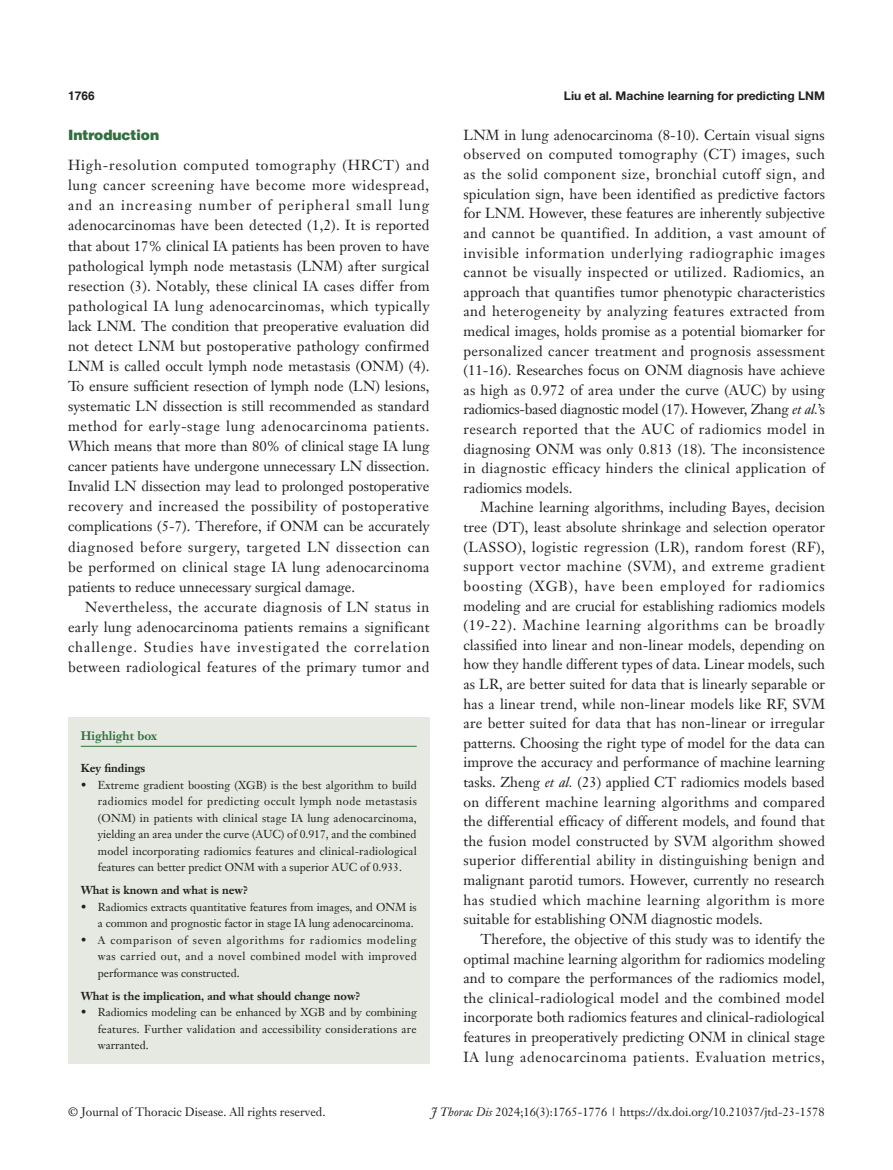
<style>
.page{position:relative;width:893px;height:1170px;background:#fff}
.page>*{position:absolute;margin:0;border:0;box-sizing:border-box;transform-origin:0 0}
.t1{font:14.25px/19.6px "Janson Text LT";letter-spacing:.025em;color:#231f20;text-align:justify}
._1ji-zhengti{font:900 14.25px "Helvetica";color:#30703e}
.t2{font:12px "Janson Text LT";color:#231f20}
.t3{font:700 12px "Helvetica Neue LT Pro";color:#231f20}
.Cite{font:700 12px "Janson Text LT";color:#30703e}
.t4{font:700 12px "Helvetica";color:#231f20}
.box-zhengwen{font:11.25px/16.5px "Janson Text LT";color:#231f20;text-align:justify}
.box-biaoti-1_5mm{font:700 11.25px "Janson Text LT";color:#231f20}
.box-biaoti{font:700 11.25px "Janson Text LT";color:#231f20}
.s1{font-style:italic}
</style>
<div class="page">
<div style="left:68px;top:716px;width:361px;height:347px;background:#e5e9e1"></div>
<hr style="left:81px;top:745px;width:336px;height:1px;background:#30703e">
<p class="t4" style="left:68px;top:88px;width:28px">1766</p>
<p class="t3" style="left:564px;top:88px;width:263px">Liu et al. Machine learning for predicting LNM</p>
<p class="_1ji-zhengti" style="left:68px;top:126px;width:93px">Introduction</p>
<p class="t1" style="left:68px;top:155px;width:363px;line-height:20.1px">High-resolution computed tomography (HRCT) and lung cancer screening have become more widespread, and an increasing number of peripheral small lung adenocarcinomas have been detected (1,2). It is reported that about 17% clinical IA patients has been proven to have pathological lymph node metastasis (LNM) after surgical resection (3). Notably, these clinical IA cases differ from pathological IA lung adenocarcinomas, which typically lack LNM. The condition that preoperative evaluation did not detect LNM but postoperative pathology confirmed LNM is called occult lymph node metastasis (ONM) (4).<br>To ensure sufficient resection of lymph node (LN) lesions, systematic LN dissection is still recommended as standard method for early-stage lung adenocarcinoma patients.<br>Which means that more than 80% of clinical stage IA lung cancer patients have undergone unnecessary LN dissection.<br>Invalid LN dissection may lead to prolonged postoperative recovery and increased the possibility of postoperative complications (5-7). Therefore, if ONM can be accurately diagnosed before surgery, targeted LN dissection can be performed on clinical stage IA lung adenocarcinoma patients to reduce unnecessary surgical damage.</p>
<p class="t1" style="left:68px;top:596px;width:363px;line-height:20.1px;text-indent:17px">Nevertheless, the accurate diagnosis of LN status in early lung adenocarcinoma patients remains a significant challenge. Studies have investigated the correlation between radiological features of the primary tumor and</p>
<p class="Cite" style="left:81px;top:728px;width:78px">Highlight box</p>
<p class="box-biaoti" style="left:81px;top:761px;width:66px">Key findings</p>
<p class="box-zhengwen" style="left:98px;top:776px;width:321px;text-indent:-17px">• Extreme gradient boosting (XGB) is the best algorithm to build radiomics model for predicting occult lymph node metastasis (ONM) in patients with clinical stage IA lung adenocarcinoma, yielding an area under the curve (AUC) of 0.917, and the combined model incorporating radiomics features and clinical-radiological features can better predict ONM with a superior AUC of 0.933.</p>
<p class="box-biaoti-1_5mm" style="left:81px;top:883px;width:169px">What is known and what is new?</p>
<p class="box-zhengwen" style="left:81px;top:898px;width:337px;text-align:right">• Radiomics extracts quantitative features from images, and ONM is a common and prognostic factor in stage IA lung adenocarcinoma.</p>
<p class="box-zhengwen" style="left:98px;top:931px;width:320px;text-indent:-17px">• A comparison of seven algorithms for radiomics modeling was carried out, and a novel combined model with improved performance was constructed.</p>
<p class="box-biaoti-1_5mm" style="left:81px;top:988px;width:281px">What is the implication, and what should change now?</p>
<p class="box-zhengwen" style="left:98px;top:1003px;width:321px;text-indent:-17px">• Radiomics modeling can be enhanced by XGB and by combining features. Further validation and accessibility considerations are warranted.</p>
<p class="t1" style="left:463px;top:125px;width:363px">LNM in lung adenocarcinoma (8-10). Certain visual signs observed on computed tomography (CT) images, such as the solid component size, bronchial cutoff sign, and spiculation sign, have been identified as predictive factors for LNM. However, these features are inherently subjective and cannot be quantified. In addition, a vast amount of invisible information underlying radiographic images cannot be visually inspected or utilized. Radiomics, an approach that quantifies tumor phenotypic characteristics and heterogeneity by analyzing features extracted from medical images, holds promise as a potential biomarker for personalized cancer treatment and prognosis assessment (11-16). Researches focus on ONM diagnosis have achieve as high as 0.972 of area under the curve (AUC) by using radiomics-based diagnostic model (17). However, Zhang <span class="s1">et al.</span>’s research reported that the AUC of radiomics model in diagnosing ONM was only 0.813 (18). The inconsistence in diagnostic efficacy hinders the clinical application of radiomics models.</p>
<p class="t1" style="left:463px;top:497px;width:363px;text-indent:17px">Machine learning algorithms, including Bayes, decision tree (DT), least absolute shrinkage and selection operator (LASSO), logistic regression (LR), random forest (RF), support vector machine (SVM), and extreme gradient boosting (XGB), have been employed for radiomics modeling and are crucial for establishing radiomics models (19-22). Machine learning algorithms can be broadly classified into linear and non-linear models, depending on how they handle different types of data. Linear models, such as LR, are better suited for data that is linearly separable or has a linear trend, while non-linear models like RF, SVM are better suited for data that has non-linear or irregular patterns. Choosing the right type of model for the data can improve the accuracy and performance of machine learning tasks. Zheng <span class="s1">et al.</span> (23) applied CT radiomics models based on different machine learning algorithms and compared the differential efficacy of different models, and found that the fusion model constructed by SVM algorithm showed superior differential ability in distinguishing benign and malignant parotid tumors. However, currently no research has studied which machine learning algorithm is more suitable for establishing ONM diagnostic models.</p>
<p class="t1" style="left:463px;top:928px;width:363px;text-indent:17px">Therefore, the objective of this study was to identify the optimal machine learning algorithm for radiomics modeling and to compare the performances of the radiomics model, the clinical-radiological model and the combined model incorporate both radiomics features and clinical-radiological features in preoperatively predicting ONM in clinical stage IA lung adenocarcinoma patients. Evaluation metrics,</p>
<p class="t2" style="left:68px;top:1104px;width:259px">© Journal of Thoracic Disease. All rights reserved.</p>
<p class="t2" style="left:431px;top:1104px;width:395px"><span class="s1">J Thorac Dis</span> 2024;16(3):1765-1776 | https://dx.doi.org/10.21037/jtd-23-1578</p>
</div>
